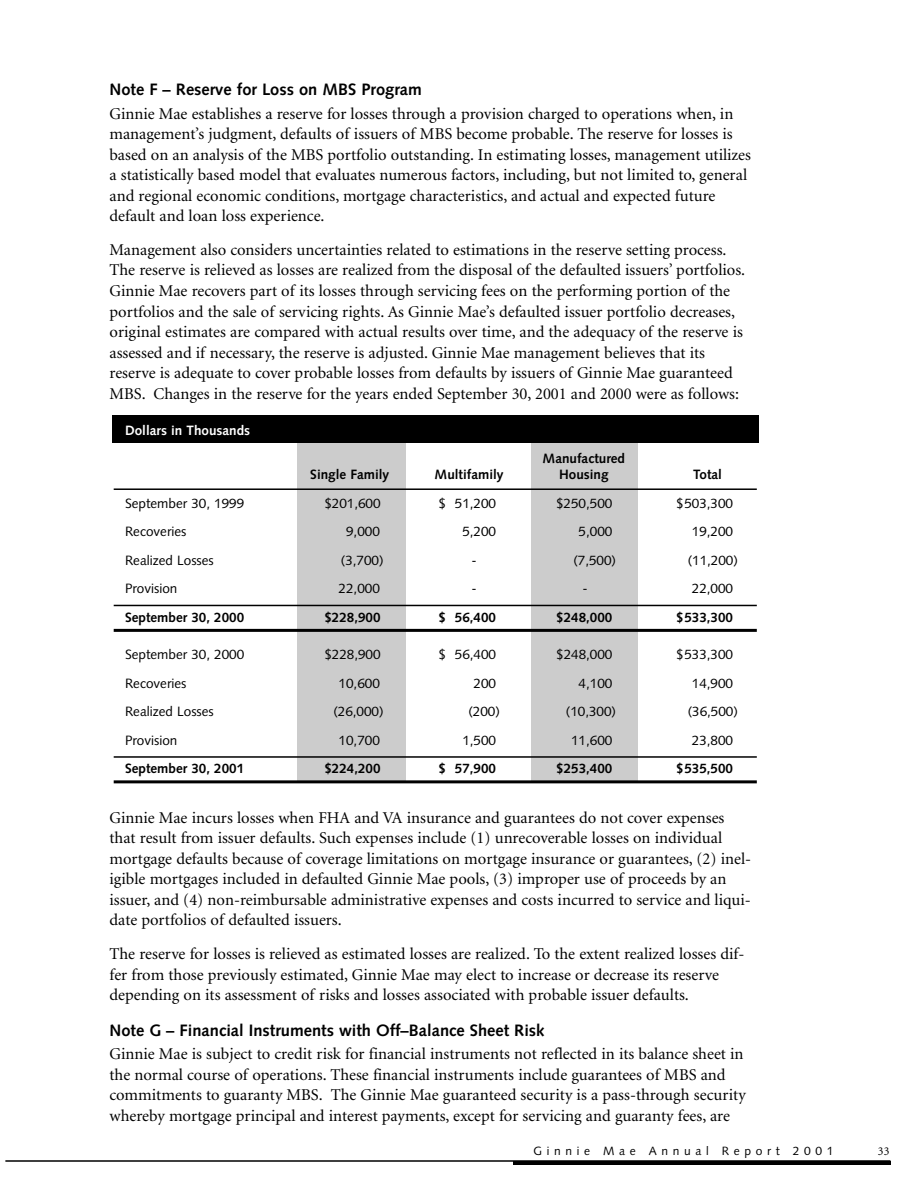
<style>
.page{position:relative;width:918px;height:1188px;background:#fff}
.page>*{position:absolute;margin:0;border:0;box-sizing:border-box;transform-origin:0 0}
.t1{font:16.5px/20.5px "Minion";color:#000}
.t2{font:700 16.5px "Syntax";color:#000}
.t3{font:13.5px "Syntax";color:#000}
.t4{font:700 13.5px "Syntax";color:#000}
.t5{font:700 13.5px "Syntax";color:#fff}
.t6{font:12px "Syntax";letter-spacing:.39em;color:#000}
.t7{font:12px "Minion";color:#000}
</style>
<div class="page">
<hr style="left:5px;top:1160px;width:886px;height:2px;background:#000">
<hr style="left:513px;top:1161px;width:378px;height:4px;background:#000">
<div style="left:297px;top:434px;width:108px;height:349px;background:#ccc"></div>
<div style="left:531px;top:434px;width:107px;height:348px;background:#ccc"></div>
<div style="left:112px;top:415px;width:646px;height:28px;background:#000"></div>
<hr style="left:114px;top:488px;width:643px;height:2px;background:#000">
<hr style="left:114px;top:605px;width:643px;height:1px;background:#000">
<hr style="left:114px;top:629px;width:643px;height:3px;background:#000">
<hr style="left:114px;top:756px;width:643px;height:2px;background:#000">
<hr style="left:114px;top:780px;width:643px;height:3px;background:#000">
<p class="t2" style="left:110px;top:82px;width:314px">Note F – Reserve for Loss on MBS Program</p>
<p class="t1" style="left:110px;top:105px;width:643px">Ginnie Mae establishes a reserve for losses through a provision charged to operations when, in management’s judgment, defaults of issuers of MBS become probable. The reserve for losses is based on an analysis of the MBS portfolio outstanding. In estimating losses, management utilizes a statistically based model that evaluates numerous factors, including, but not limited to, general and regional economic conditions, mortgage characteristics, and actual and expected future default and loan loss experience.</p>
<p class="t1" style="left:110px;top:241px;width:637px">Management also considers uncertainties related to estimations in the reserve setting process.<br>The reserve is relieved as losses are realized from the disposal of the defaulted issuers’ portfolios.<br>Ginnie Mae recovers part of its losses through servicing fees on the performing portion of the portfolios and the sale of servicing rights. As Ginnie Mae’s defaulted issuer portfolio decreases, original estimates are compared with actual results over time, and the adequacy of the reserve is assessed and if necessary, the reserve is adjusted. Ginnie Mae management believes that its reserve is adequate to cover probable losses from defaults by issuers of Ginnie Mae guaranteed MBS. Changes in the reserve for the years ended September 30, 2001 and 2000 were as follows:</p>
<p class="t5" style="left:125px;top:424px;width:127px">Dollars in Thousands</p>
<p class="t4" style="left:543px;top:453px;width:84px">Manufactured</p>
<p class="t4" style="left:310px;top:469px;width:81px">Single Family</p>
<p class="t4" style="left:435px;top:469px;width:70px">Multifamily</p>
<p class="t4" style="left:559px;top:469px;width:51px">Housing</p>
<p class="t4" style="left:693px;top:469px;width:30px">Total</p>
<p class="t3" style="left:125px;top:498px;width:121px">September 30, 1999</p>
<p class="t3" style="left:324px;top:498px;width:58px">$201,600</p>
<p class="t3" style="left:438px;top:498px;width:59px">$ 51,200</p>
<p class="t3" style="left:556px;top:498px;width:58px">$250,500</p>
<p class="t3" style="left:676px;top:498px;width:59px">$503,300</p>
<p class="t3" style="left:125px;top:526px;width:63px">Recoveries</p>
<p class="t3" style="left:346px;top:526px;width:35px">9,000</p>
<p class="t3" style="left:462px;top:526px;width:35px">5,200</p>
<p class="t3" style="left:579px;top:526px;width:35px">5,000</p>
<p class="t3" style="left:692px;top:526px;width:43px">19,200</p>
<p class="t3" style="left:125px;top:555px;width:90px">Realized Losses</p>
<p class="t3" style="left:341px;top:555px;width:44px">(3,700)</p>
<p class="t3" style="left:471px;top:555px;width:7px">-</p>
<p class="t3" style="left:573px;top:555px;width:44px">(7,500)</p>
<p class="t3" style="left:688px;top:555px;width:52px">(11,200)</p>
<p class="t3" style="left:125px;top:583px;width:54px">Provision</p>
<p class="t3" style="left:339px;top:583px;width:43px">22,000</p>
<p class="t3" style="left:471px;top:583px;width:7px">-</p>
<p class="t3" style="left:582px;top:583px;width:7px">-</p>
<p class="t3" style="left:692px;top:583px;width:43px">22,000</p>
<p class="t4" style="left:125px;top:612px;width:121px">September 30, 2000</p>
<p class="t4" style="left:324px;top:612px;width:58px">$228,900</p>
<p class="t4" style="left:438px;top:612px;width:59px">$ 56,400</p>
<p class="t4" style="left:556px;top:612px;width:58px">$248,000</p>
<p class="t4" style="left:676px;top:612px;width:59px">$533,300</p>
<p class="t3" style="left:125px;top:649px;width:121px">September 30, 2000</p>
<p class="t3" style="left:324px;top:649px;width:58px">$228,900</p>
<p class="t3" style="left:438px;top:649px;width:59px">$ 56,400</p>
<p class="t3" style="left:556px;top:649px;width:58px">$248,000</p>
<p class="t3" style="left:676px;top:649px;width:59px">$533,300</p>
<p class="t3" style="left:125px;top:678px;width:63px">Recoveries</p>
<p class="t3" style="left:339px;top:678px;width:43px">10,600</p>
<p class="t3" style="left:474px;top:678px;width:24px">200</p>
<p class="t3" style="left:579px;top:678px;width:35px">4,100</p>
<p class="t3" style="left:692px;top:678px;width:43px">14,900</p>
<p class="t3" style="left:125px;top:706px;width:90px">Realized Losses</p>
<p class="t3" style="left:333px;top:706px;width:52px">(26,000)</p>
<p class="t3" style="left:468px;top:706px;width:33px">(200)</p>
<p class="t3" style="left:566px;top:706px;width:52px">(10,300)</p>
<p class="t3" style="left:688px;top:706px;width:52px">(36,500)</p>
<p class="t3" style="left:125px;top:735px;width:54px">Provision</p>
<p class="t3" style="left:339px;top:735px;width:43px">10,700</p>
<p class="t3" style="left:462px;top:735px;width:35px">1,500</p>
<p class="t3" style="left:571px;top:735px;width:43px">11,600</p>
<p class="t3" style="left:692px;top:735px;width:43px">23,800</p>
<p class="t4" style="left:125px;top:763px;width:121px">September 30, 2001</p>
<p class="t4" style="left:324px;top:763px;width:58px">$224,200</p>
<p class="t4" style="left:438px;top:763px;width:59px">$ 57,900</p>
<p class="t4" style="left:556px;top:763px;width:58px">$253,400</p>
<p class="t4" style="left:676px;top:763px;width:59px">$535,500</p>
<p class="t1" style="left:110px;top:809px;width:643px">Ginnie Mae incurs losses when FHA and VA insurance and guarantees do not cover expenses that result from issuer defaults. Such expenses include (1) unrecoverable losses on individual mortgage defaults because of coverage limitations on mortgage insurance or guarantees, (2) inel&shy;igible mortgages included in defaulted Ginnie Mae pools, (3) improper use of proceeds by an issuer, and (4) non-reimbursable administrative expenses and costs incurred to service and liqui&shy;date portfolios of defaulted issuers.</p>
<p class="t1" style="left:110px;top:945px;width:636px">The reserve for losses is relieved as estimated losses are realized. To the extent realized losses dif&shy;fer from those previously estimated, Ginnie Mae may elect to increase or decrease its reserve depending on its assessment of risks and losses associated with probable issuer defaults.</p>
<p class="t2" style="left:110px;top:1023px;width:436px">Note G – Financial Instruments with Off–Balance Sheet Risk</p>
<p class="t1" style="left:110px;top:1045px;width:638px">Ginnie Mae is subject to credit risk for financial instruments not reflected in its balance sheet in the normal course of operations. These financial instruments include guarantees of MBS and commitments to guaranty MBS. The Ginnie Mae guaranteed security is a pass-through security whereby mortgage principal and interest payments, except for servicing and guaranty fees, are</p>
<p class="t6" style="left:533px;top:1146px;width:302px">Ginnie Mae Annual Report 2001</p>
<p class="t7" style="left:878px;top:1146px;width:13px">33</p>
</div>
